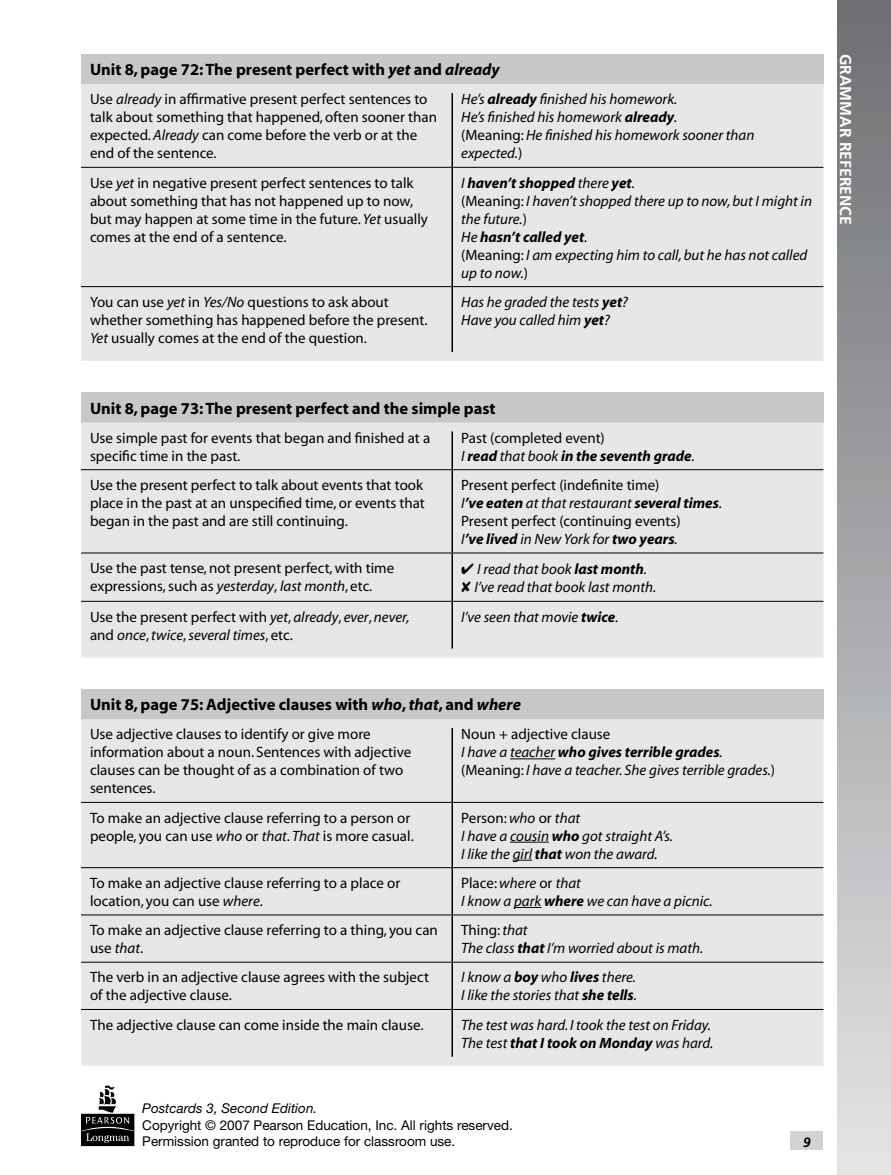
<style>
.page{position:relative;width:891px;height:1175px;background:#fff}
.page>*{position:absolute;margin:0;border:0;box-sizing:border-box;transform-origin:0 0}
.t1{font:700 16.5px "Myriad";color:#000}
.t2{font:700 15.75px "Frutiger";color:#fff}
.t3{font:15px/18px "Myriad";color:#000}
.t4{font:italic 15px/18px "Myriad";color:#000}
.t5{font:italic 700 15px/18px "Myriad";color:#000}
.t6{font:13.5px/16.5px "Helvetica Neue";color:#000}
.t7{font:italic 13.5px "Helvetica Neue";color:#000}
.s1{font-style:italic}
.s2{font-weight:700}
.s3{font-style:normal}
.s4{font-weight:400;font-style:normal}
.s5{font-weight:400}
.s6{font-weight:700;font-style:italic}
</style>
<div class="page">
<div style="left:837px;top:0;width:54px;height:1174px;background:linear-gradient(to bottom,#6c6e71,#e2e4e5)"></div>
<div style="left:81px;top:54px;width:743px;height:30px;background:#c6c8ca"></div>
<div style="left:81px;top:84px;width:743px;height:277px;background:#e6e7e8"></div>
<hr style="left:452px;top:93px;width:1px;height:74px;background:#000">
<hr style="left:452px;top:168px;width:1px;height:118px;background:#000">
<hr style="left:452px;top:287px;width:1px;height:65px;background:#000">
<hr style="left:81px;top:167px;width:371px;height:1px;background:#000">
<hr style="left:452px;top:167px;width:372px;height:1px;background:#000">
<hr style="left:81px;top:286px;width:371px;height:1px;background:#000">
<hr style="left:452px;top:286px;width:372px;height:1px;background:#000">
<div style="left:81px;top:392px;width:743px;height:30px;background:#c6c8ca"></div>
<div style="left:81px;top:422px;width:743px;height:235px;background:#e6e7e8"></div>
<hr style="left:452px;top:431px;width:1px;height:38px;background:#000">
<hr style="left:452px;top:470px;width:1px;height:82px;background:#000">
<hr style="left:452px;top:553px;width:1px;height:48px;background:#000">
<hr style="left:452px;top:601px;width:1px;height:47px;background:#000">
<hr style="left:81px;top:469px;width:371px;height:1px;background:#000">
<hr style="left:452px;top:469px;width:372px;height:1px;background:#000">
<hr style="left:81px;top:552px;width:371px;height:1px;background:#000">
<hr style="left:452px;top:552px;width:372px;height:1px;background:#000">
<hr style="left:81px;top:601px;width:371px;height:1px;background:#000">
<hr style="left:452px;top:601px;width:372px;height:1px;background:#000">
<div style="left:81px;top:689px;width:743px;height:30px;background:#c6c8ca"></div>
<div style="left:81px;top:719px;width:743px;height:346px;background:#e6e7e8"></div>
<hr style="left:452px;top:728px;width:1px;height:74px;background:#000">
<hr style="left:452px;top:802px;width:1px;height:65px;background:#000">
<hr style="left:452px;top:868px;width:1px;height:46px;background:#000">
<hr style="left:452px;top:915px;width:1px;height:46px;background:#000">
<hr style="left:452px;top:962px;width:1px;height:47px;background:#000">
<hr style="left:452px;top:1009px;width:1px;height:47px;background:#000">
<hr style="left:81px;top:802px;width:371px;height:1px;background:#000">
<hr style="left:452px;top:802px;width:372px;height:1px;background:#000">
<hr style="left:81px;top:867px;width:371px;height:1px;background:#000">
<hr style="left:452px;top:867px;width:372px;height:1px;background:#000">
<hr style="left:81px;top:914px;width:371px;height:1px;background:#000">
<hr style="left:452px;top:914px;width:372px;height:1px;background:#000">
<hr style="left:81px;top:961px;width:371px;height:1px;background:#000">
<hr style="left:452px;top:961px;width:372px;height:1px;background:#000">
<hr style="left:81px;top:1009px;width:371px;height:1px;background:#000">
<hr style="left:452px;top:1009px;width:372px;height:1px;background:#000">
<hr style="left:510px;top:758px;width:45px;height:1px;background:#000">
<hr style="left:510px;top:841px;width:39px;height:1px;background:#000">
<svg style="left:513px;top:859px;width:19px;height:1px"></svg>
<svg style="left:514px;top:907px;width:27px;height:1px"></svg>
<div style="left:790px;top:1131px;width:34px;height:18px;background:#d1d3d4"></div>
<svg style="left:81px;top:1085px;width:53px;height:61px"></svg>
<svg style="left:462px;top:581px;width:9px;height:11px"></svg>
<p class="t1" style="left:90px;top:61px;width:411px">Unit 8, page 72: The present perfect with <span class="s1">yet</span> and <span class="s1">already</span></p>
<p class="t3" style="left:90px;top:91px;width:349px">Use <span class="s1">already</span> in affirmative present perfect sentences to talk about something that happened, often sooner than expected. <span class="s1">Already</span> can come before the verb or at the end of the sentence.</p>
<p class="t4" style="left:461px;top:91px;width:295px">He’s <span class="s2">already</span> finished his homework.<br>He’s finished his homework <span class="s2">already</span>.<br><span class="s3">(Meaning:</span> He finished his homework sooner than expected.<span class="s3">)</span></p>
<p class="t3" style="left:90px;top:174px;width:340px">Use <span class="s1">yet</span> in negative present perfect sentences to talk about something that has not happened up to now, but may happen at some time in the future. <span class="s1">Yet</span> usually comes at the end of a sentence.</p>
<p class="t4" style="left:461px;top:174px;width:352px">I <span class="s2">haven’t shopped</span> there <span class="s2">yet</span>.<br><span class="s3">(Meaning:</span> I haven’t shopped there up to now, but I might in the future.<span class="s3">)<br></span>He <span class="s2">hasn’t called yet</span>.<br><span class="s3">(Meaning:</span> I am expecting him to call, but he has not called up to now.<span class="s3">)</span></p>
<p class="t3" style="left:90px;top:293px;width:339px">You can use <span class="s1">yet</span> in <span class="s1">Yes/No</span> questions to ask about whether something has happened before the present.<br><span class="s1">Yet</span> usually comes at the end of the question.</p>
<p class="t4" style="left:461px;top:293px;width:168px">Has he graded the tests <span class="s2">yet</span>?<br>Have you called him <span class="s2">yet</span>?</p>
<p class="t1" style="left:90px;top:399px;width:407px">Unit 8, page 73: The present perfect and the simple past</p>
<p class="t3" style="left:90px;top:429px;width:342px">Use simple past for events that began and finished at a specific time in the past.</p>
<p class="t5" style="left:461px;top:429px;width:235px"><span class="s4">Past (completed event)<br></span><span class="s5">I</span> read <span class="s5">that book</span> in the seventh grade<span class="s5">.</span></p>
<p class="t3" style="left:90px;top:476px;width:336px;text-align:justify">Use the present perfect to talk about events that took place in the past at an unspecified time, or events that began in the past and are still continuing.</p>
<p class="t3" style="left:461px;top:476px;width:262px">Present perfect (indefinite time)<br><span class="s1">I</span><span class="s6">’ve eaten</span> <span class="s1">at that restaurant</span> <span class="s6">several times</span><span class="s1">.<br></span>Present perfect (continuing events)<br><span class="s1">I</span><span class="s6">’ve lived</span> <span class="s1">in New York for</span> <span class="s6">two years</span><span class="s1">.</span></p>
<p class="t3" style="left:90px;top:560px;width:306px">Use the past tense, not present perfect, with time expressions, such as <span class="s1">yesterday</span>, <span class="s1">last month</span>, etc.</p>
<p class="t4" style="left:475px;top:561px;width:183px;text-indent:-13px">✔ I read that book <span class="s2">last month</span>.<br>I’ve read that book last month.</p>
<p class="t4" style="left:90px;top:608px;width:321px"><span class="s3">Use the present perfect with</span> yet<span class="s3">,</span> already<span class="s3">,</span> ever<span class="s3">,</span> never, <span class="s3">and</span> once<span class="s3">,</span> twice<span class="s3">,</span> several times<span class="s3">, etc.</span></p>
<p class="t4" style="left:461px;top:608px;width:159px">I’ve seen that movie <span class="s2">twice</span>.</p>
<p class="t1" style="left:90px;top:696px;width:432px">Unit 8, page 75: Adjective clauses with <span class="s1">who</span>, <span class="s1">that</span>, and <span class="s1">where</span></p>
<p class="t3" style="left:90px;top:726px;width:323px">Use adjective clauses to identify or give more information about a noun. Sentences with adjective clauses can be thought of as a combination of two sentences.</p>
<p class="t4" style="left:461px;top:726px;width:315px"><span class="s3">Noun + adjective clause<br></span>I have a teacher <span class="s2">who gives terrible grades</span>. <span class="s3">(Meaning:</span> I have a teacher. She gives terrible grades.<span class="s3">)</span></p>
<p class="t3" style="left:90px;top:809px;width:325px">To make an adjective clause referring to a person or people, you can use <span class="s1">who</span> or <span class="s1">that</span>. <span class="s1">That</span> is more casual.</p>
<p class="t4" style="left:461px;top:809px;width:213px"><span class="s3">Person:</span> who <span class="s3">or</span> that<br>I have a cousin <span class="s2">who</span> got straight A’s.<br>I like the girl <span class="s2">that</span> won the award.</p>
<p class="t3" style="left:90px;top:874px;width:312px">To make an adjective clause referring to a place or location, you can use <span class="s1">where</span>.</p>
<p class="t4" style="left:461px;top:874px;width:253px"><span class="s3">Place:</span> where <span class="s3">or</span> that<br>I know a park <span class="s2">where</span> we can have a picnic.</p>
<p class="t3" style="left:90px;top:921px;width:349px">To make an adjective clause referring to a thing, you can use <span class="s1">that</span>.</p>
<p class="t4" style="left:461px;top:921px;width:244px"><span class="s3">Thing:</span> that<br>The class <span class="s2">that</span> I’m worried about is math.</p>
<p class="t3" style="left:90px;top:969px;width:341px">The verb in an adjective clause agrees with the subject of the adjective clause.</p>
<p class="t4" style="left:461px;top:969px;width:177px">I know a <span class="s2">boy</span> who <span class="s2">lives</span> there.<br>I like the stories that <span class="s2">she tells</span>.</p>
<p class="t3" style="left:90px;top:1016px;width:335px">The adjective clause can come inside the main clause.</p>
<p class="t4" style="left:461px;top:1016px;width:254px">The test was hard. I took the test on Friday.<br>The test <span class="s2">that I took on Monday</span> was hard.</p>
<p class="t7" style="left:142px;top:1100px;width:177px">Postcards 3, Second Edition.</p>
<p class="t6" style="left:142px;top:1116px;width:372px">Copyright © 2007 Pearson Education, Inc. All rights reserved.<br>Permission granted to reproduce for classroom use.</p>
<p class="t2" style="left:855px;top:54px;width:172px;rotate:90deg">GRAMMAR REFERENCE</p>
</div>
